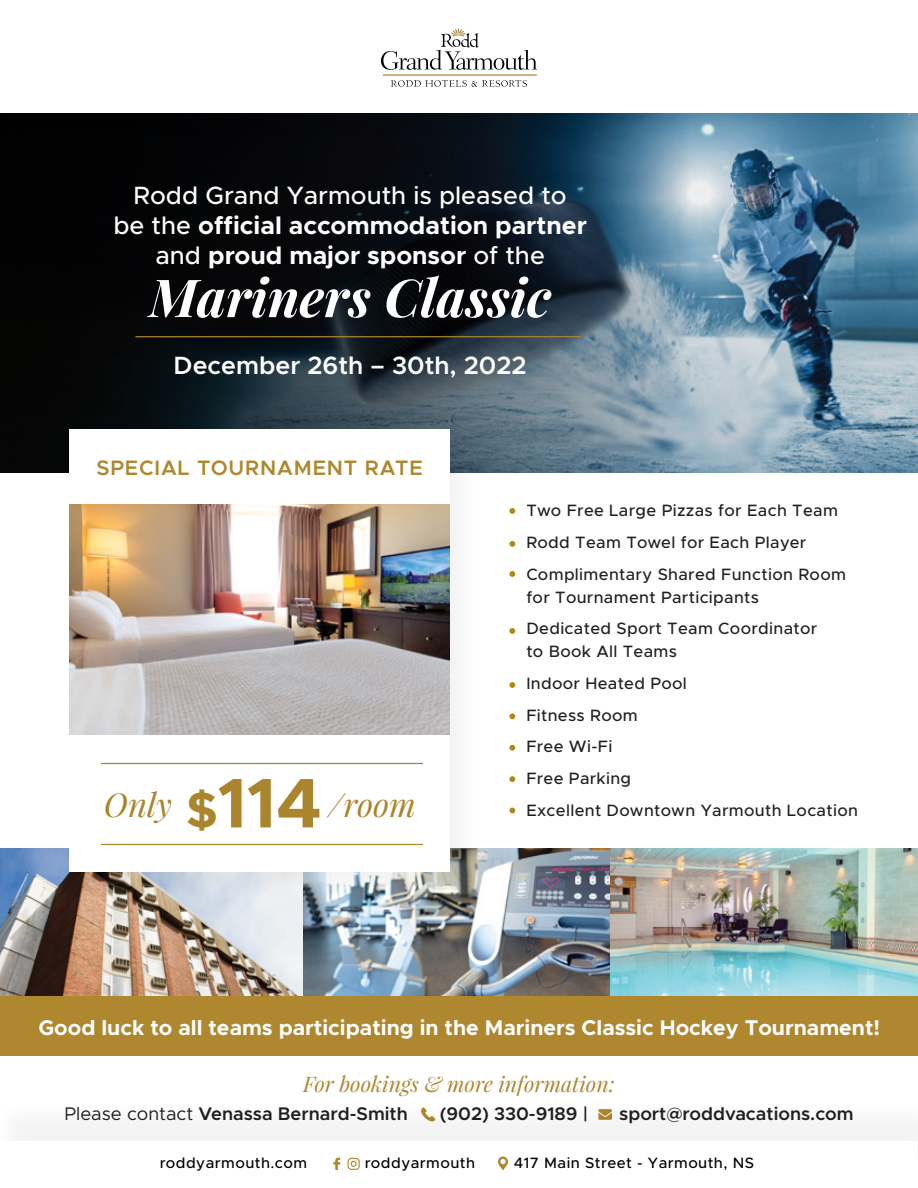
<style>
.page{position:relative;width:918px;height:1188px;background:#fff}
.page>*{position:absolute;margin:0;border:0;box-sizing:border-box;transform-origin:0 0}
.t1{font:italic 700 52.5px "Playfair Display";color:#fff}
.t2{font:italic 33px "Playfair Display";color:#ab852e}
.t3{font:700 25.05px/30.2px "Metropolis";color:#fff;text-align:center}
.t4{font:600 25.05px "Metropolis";color:#fff}
.t5{font:700 21.45px "Metropolis";color:#fff}
.t6{font:italic 21.45px "Playfair Display";color:#ae872e}
.t7{font:600 21px "Metropolis";letter-spacing:.04em;color:#ae872e}
.t8{font:600 18.3px "Metropolis";color:#231f20}
.t9{font:500 16.5px/31.8px "Metropolis";letter-spacing:.02em;color:#231f20}
.t10{font:500 15px "Metropolis";letter-spacing:.03em;color:#000}
.s1{font-weight:500}
.s2{font-family:"Metropolis";font-weight:700;font-style:normal;font-size:49.5px}
.s3{font-family:"Metropolis";font-weight:700;font-style:normal;font-size:70.5px}
.s4{font-weight:400}
</style>
<div class="page">
<svg style="left:0;top:146px;width:918px;height:326px;background:#374854"></svg>
<img style="left:0;top:113px;width:918px;height:33px">
<hr style="left:383px;top:74px;width:154px;height:2px;background:#ab852e">
<svg style="left:381px;top:28px;width:156px;height:42px"></svg>
<svg style="left:391px;top:80px;width:136px;height:7px"></svg>
<hr style="left:135px;top:336px;width:446px;height:1px;background:#ab852e">
<img style="left:0;top:849px;width:303px;height:147px">
<img style="left:303px;top:849px;width:615px;height:147px">
<svg style="left:509px;top:571px;width:6px;height:6px"></svg>
<svg style="left:509px;top:628px;width:6px;height:6px"></svg>
<svg style="left:509px;top:682px;width:6px;height:6px"></svg>
<svg style="left:509px;top:713px;width:6px;height:6px"></svg>
<svg style="left:509px;top:745px;width:6px;height:6px"></svg>
<svg style="left:509px;top:776px;width:6px;height:6px"></svg>
<svg style="left:509px;top:808px;width:6px;height:5px"></svg>
<svg style="left:509px;top:508px;width:6px;height:6px"></svg>
<svg style="left:509px;top:541px;width:6px;height:6px"></svg>
<img style="left:60px;top:420px;width:426px;height:488px">
<div style="left:69px;top:429px;width:381px;height:443px;background:#fff"></div>
<hr style="left:101px;top:844px;width:322px;height:1px;background:#ab852e">
<hr style="left:101px;top:763px;width:322px;height:1px;background:#ab852e">
<div style="left:0;top:996px;width:918px;height:60px;background:#ae872e"></div>
<img style="left:69px;top:504px;width:381px;height:231px">
<div style="left:19px;top:1107px;width:899px;height:34px;background:#f5f5f5"></div>
<svg style="left:333px;top:1158px;width:7px;height:12px"></svg>
<svg style="left:348px;top:1158px;width:12px;height:12px"></svg>
<svg style="left:498px;top:1156px;width:10px;height:14px"></svg>
<h3 class="t3" style="left:113px;top:180px;width:475px"><span class="s1">Rodd Grand Yarmouth is pleased to<br>be the</span> official accommodation partner <span class="s1">and</span> proud major sponsor <span class="s1">of the</span></h3>
<h1 class="t1" style="left:149px;top:261px;width:403px">Mariners Classic</h1>
<h3 class="t4" style="left:174px;top:350px;width:355px">December 26th – 30th, 2022</h3>
<p class="t7" style="left:96px;top:455px;width:328px">SPECIAL TOURNAMENT RATE</p>
<h2 class="t2" style="left:104px;top:783px;width:313px">Only <span class="s2">$</span><span class="s3">114</span> /room</h2>
<p class="t9" style="left:526px;top:495px;width:321px">Two Free Large Pizzas for Each Team<br>Rodd Team Towel for Each Player<br>Complimentary Shared Function Room</p>
<p class="t9" style="left:526px;top:581px;width:293px">for Tournament Participants<br>Dedicated Sport Team Coordinator</p>
<p class="t9" style="left:526px;top:636px;width:333px">to Book All Teams<br>Indoor Heated Pool<br>Fitness Room<br>Free Wi-Fi<br>Free Parking<br>Excellent Downtown Yarmouth Location</p>
<h3 class="t5" style="left:38px;top:1014px;width:843px">Good luck to all teams participating in the Mariners Classic Hockey Tournament!</h3>
<h3 class="t6" style="left:303px;top:1070px;width:313px">For bookings &amp; more information:</h3>
<p class="t8" style="left:64px;top:1102px;width:345px"><span class="s4">Please contact</span> Venassa Bernard-Smith</p>
<p class="t8" style="left:440px;top:1102px;width:150px">(902) 330-9189 |</p>
<p class="t8" style="left:619px;top:1102px;width:236px">sport@roddvacations.com</p>
<p class="t10" style="left:160px;top:1154px;width:149px">roddyarmouth.com</p>
<p class="t10" style="left:365px;top:1154px;width:112px">roddyarmouth</p>
<p class="t10" style="left:514px;top:1154px;width:242px">417 Main Street - Yarmouth, NS</p>
</div>
